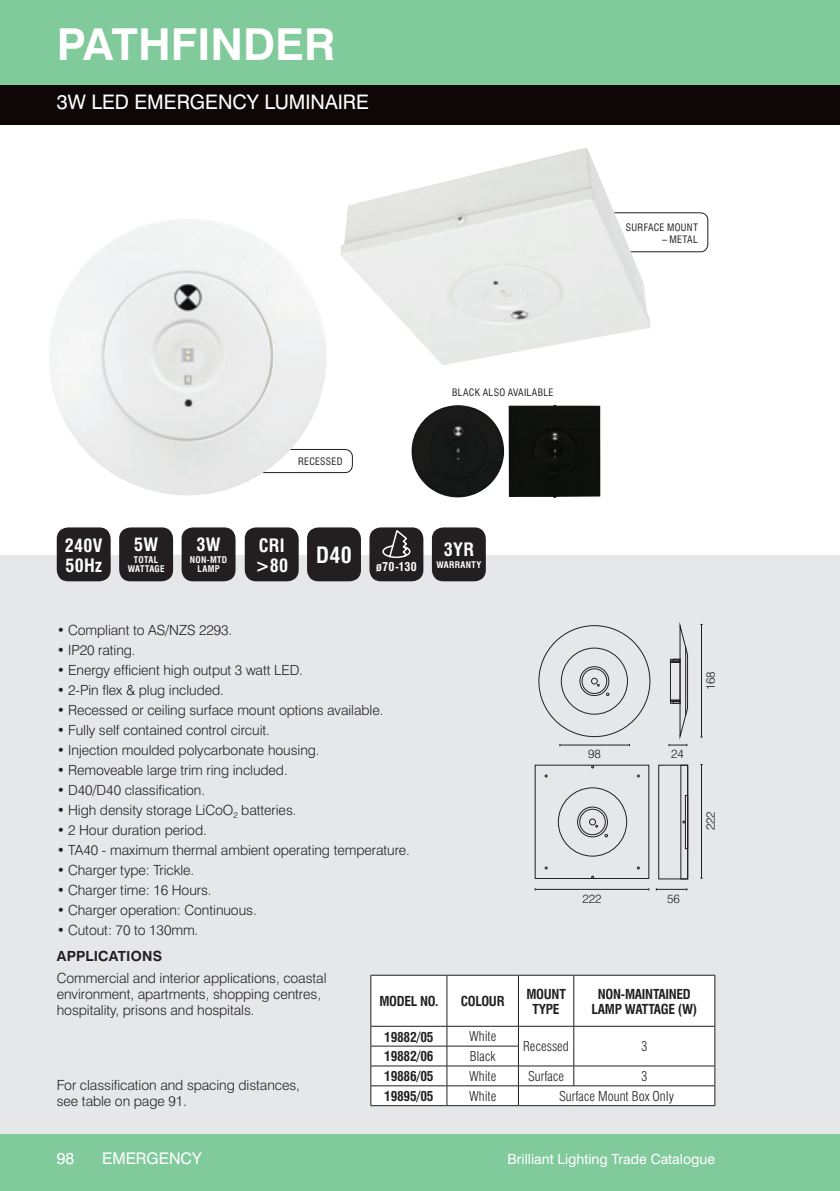
<style>
.page{position:relative;width:840px;height:1191px;background:#fff}
.page>*{position:absolute;margin:0;border:0;box-sizing:border-box;transform-origin:0 0}
.Product_Name_Left{font:700 44px "Swiss 721 BT";color:#fff}
.icons{font:700 condensed 22px "Swiss 721 BT";color:#fff}
.Product_Description{font:20px "Swiss 721 BT";color:#fff}
.icons-2{font:700 condensed 18px/20px "Swiss 721 BT";letter-spacing:.015em;color:#fff}
.t1{font:16px "Swiss 721 BT";color:#fff}
.Body{font:300 14px/16px "Swiss 721 BT";letter-spacing:-.005em;color:#231f20}
.t2{font:14px "Swiss 721 BT";color:#fff}
.Body_head{font:700 14px "Swiss 721 BT";letter-spacing:.015em;color:#231f20}
.Table_Heading_BOLD{font:700 condensed 13.4px/15px "Swiss 721 BT";letter-spacing:-.02em;color:#231f20;text-align:center}
.Table_Text_LIGHT_CON{font:300 condensed 13.4px "Swiss 721 BT";color:#231f20}
.Measurements{font:300 12px "Swiss 721 BT";letter-spacing:-.005em;color:#231f20}
.icons_small{font:700 condensed 12px "Swiss 721 BT";letter-spacing:.03em;color:#fff}
.t3{font:condensed 10px "Swiss 721 BT";letter-spacing:.025em;color:#231f20}
.icons_small-2{font:700 condensed 9px/9px "Swiss 721 BT";letter-spacing:.04em;color:#fff;text-align:center}
</style>
<div class="page">
<div style="left:0;top:0;width:839px;height:91px;background:#80ca9c"></div>
<div style="left:0;top:85px;width:839px;height:39px;background:#0e0607"></div>
<div style="left:0;top:556px;width:839px;height:635px;background:#e6e7e9"></div>
<hr style="left:839px;top:1134px;width:1px;height:57px;background:#80ca9c">
<div style="left:0;top:1134px;width:839px;height:57px;background:#80ca9c"></div>
<svg style="left:650px;top:212px;width:58px;height:40px"></svg>
<svg style="left:326px;top:449px;width:27px;height:24px"></svg>
<img style="left:49px;top:220px;width:277px;height:275px">
<img style="left:340px;top:147px;width:310px;height:218px">
<img style="left:411px;top:405px;width:93px;height:92px">
<div style="left:508px;top:405px;width:92px;height:93px;background:#0f100e"></div>
<div style="left:371px;top:976px;width:343px;height:129px;background:#fff"></div>
<hr style="left:370px;top:975px;width:76px;height:1px;background:#231f20">
<hr style="left:370px;top:975px;width:1px;height:51px;background:#231f20">
<hr style="left:446px;top:975px;width:72px;height:1px;background:#231f20">
<hr style="left:446px;top:975px;width:1px;height:51px;background:#231f20">
<hr style="left:518px;top:975px;width:55px;height:1px;background:#231f20">
<hr style="left:518px;top:975px;width:1px;height:51px;background:#231f20">
<hr style="left:573px;top:975px;width:141px;height:1px;background:#231f20">
<hr style="left:573px;top:975px;width:1px;height:51px;background:#231f20">
<hr style="left:714px;top:975px;width:1px;height:51px;background:#231f20">
<hr style="left:446px;top:1026px;width:72px;height:1px;background:#231f20">
<hr style="left:518px;top:1026px;width:55px;height:1px;background:#231f20">
<hr style="left:573px;top:1026px;width:141px;height:1px;background:#231f20">
<hr style="left:446px;top:1045px;width:72px;height:1px;background:#231f20">
<hr style="left:446px;top:1065px;width:72px;height:1px;background:#231f20">
<hr style="left:518px;top:1065px;width:55px;height:1px;background:#231f20">
<hr style="left:573px;top:1065px;width:141px;height:1px;background:#231f20">
<svg style="left:573px;top:1026px;width:1px;height:59px"></svg>
<hr style="left:446px;top:1085px;width:72px;height:1px;background:#231f20">
<svg style="left:370px;top:1026px;width:77px;height:79px;background:#f0efef"></svg>
<hr style="left:518px;top:1085px;width:55px;height:1px;background:#231f20">
<svg style="left:518px;top:1026px;width:1px;height:79px"></svg>
<hr style="left:573px;top:1085px;width:141px;height:1px;background:#231f20">
<svg style="left:714px;top:1026px;width:1px;height:79px"></svg>
<hr style="left:370px;top:1105px;width:76px;height:1px;background:#231f20">
<hr style="left:446px;top:1105px;width:72px;height:1px;background:#231f20">
<hr style="left:518px;top:1105px;width:55px;height:1px;background:#231f20">
<hr style="left:573px;top:1105px;width:141px;height:1px;background:#231f20">
<hr style="left:700px;top:624px;width:1px;height:113px;background:#231f20">
<hr style="left:700px;top:764px;width:1px;height:114px;background:#231f20">
<hr style="left:535px;top:889px;width:113px;height:1px;background:#231f20">
<hr style="left:559px;top:744px;width:70px;height:1px;background:#231f20">
<hr style="left:656px;top:889px;width:30px;height:1px;background:#231f20">
<div style="left:560px;top:648px;width:67px;height:66px;border:1px solid #231f20;border-radius:50%"></div>
<div style="left:579px;top:666px;width:29px;height:30px;border:1px solid #231f20;border-radius:50%"></div>
<div style="left:581px;top:668px;width:25px;height:25px;border:1px solid #231f20;border-radius:50%"></div>
<svg style="left:591px;top:678px;width:8px;height:8px"></svg>
<svg style="left:668px;top:625px;width:19px;height:121px"></svg>
<div style="left:557px;top:787px;width:69px;height:69px;border:1px solid #231f20;border-radius:50%"></div>
<div style="left:577px;top:807px;width:30px;height:30px;border:1px solid #231f20;border-radius:50%"></div>
<div style="left:579px;top:809px;width:26px;height:26px;border:1px solid #231f20;border-radius:50%"></div>
<div style="left:589px;top:818px;width:6px;height:7px;border:1px solid #231f20;border-radius:50%"></div>
<div style="left:658px;top:765px;width:29px;height:114px;border:1px solid #231f20"></div>
<div style="left:684px;top:795px;width:3px;height:54px;border:1px solid #231f20"></div>
<div style="left:57px;top:527px;width:54px;height:54px;background:#231f20;border-radius:11px"></div>
<div style="left:307px;top:527px;width:54px;height:54px;background:#231f20;border-radius:11px"></div>
<div style="left:181px;top:527px;width:54px;height:54px;background:#231f20;border-radius:11px"></div>
<div style="left:431px;top:527px;width:54px;height:54px;background:#231f20;border-radius:11px"></div>
<div style="left:119px;top:527px;width:54px;height:54px;background:#231f20;border-radius:11px"></div>
<div style="left:369px;top:527px;width:54px;height:54px;background:#231f20;border-radius:11px"></div>
<svg style="left:382px;top:530px;width:29px;height:29px"></svg>
<div style="left:244px;top:527px;width:54px;height:54px;background:#231f20;border-radius:11px"></div>
<p class="Product_Name_Left" style="left:57px;top:18px;width:280px">PATHFINDER</p>
<p class="Product_Description" style="left:57px;top:90px;width:313px">3W LED EMERGENCY LUMINAIRE</p>
<p class="t3" style="left:625px;top:221px;width:73px">SURFACE MOUNT</p>
<p class="t3" style="left:661px;top:233px;width:37px">– METAL</p>
<p class="t3" style="left:298px;top:455px;width:46px">RECESSED</p>
<p class="t3" style="left:452px;top:387px;width:103px">BLACK ALSO AVAILABLE</p>
<p class="icons-2" style="left:196px;top:534px;width:25px">3W</p>
<p class="icons_small-2" style="left:190px;top:555px;width:39px">NON-MTD<br>LAMP</p>
<p class="icons-2" style="left:134px;top:534px;width:25px">5W</p>
<p class="icons_small-2" style="left:128px;top:555px;width:38px">TOTAL<br>WATTAGE</p>
<p class="icons_small" style="left:376px;top:559px;width:42px">ø70-130</p>
<p class="icons-2" style="left:255px;top:535px;width:34px">CRI &gt;80</p>
<p class="icons-2" style="left:65px;top:535px;width:39px">240V<br>50Hz</p>
<p class="icons" style="left:316px;top:542px;width:37px">D40</p>
<p class="icons-2" style="left:443px;top:539px;width:31px">3YR</p>
<p class="icons_small-2" style="left:436px;top:560px;width:46px">WARRANTY</p>
<p class="Body" style="left:57px;top:622px;width:177px">• Compliant to AS/NZS 2293.</p>
<p class="Body" style="left:57px;top:642px;width:80px">• IP20 rating.</p>
<p class="Body" style="left:57px;top:662px;width:247px">• Energy efficient high output 3 watt LED.</p>
<p class="Body" style="left:57px;top:682px;width:169px">• 2-Pin flex &amp; plug included.</p>
<p class="Body" style="left:57px;top:702px;width:328px">• Recessed or ceiling surface mount options available.</p>
<p class="Body" style="left:57px;top:722px;width:214px">• Fully self contained control circuit.</p>
<p class="Body" style="left:57px;top:742px;width:264px">• Injection moulded polycarbonate housing.</p>
<p class="Body" style="left:57px;top:762px;width:232px">• Removeable large trim ring included.</p>
<p class="Body" style="left:57px;top:782px;width:150px">• D40/D40 classification.</p>
<p class="Body" style="left:57px;top:801px;width:241px">• High density storage LiCoO<sub>2</sub> batteries.</p>
<p class="Body" style="left:57px;top:821px;width:151px">• 2 Hour duration period.</p>
<p class="Body" style="left:57px;top:841px;width:354px">• TA40 - maximum thermal ambient operating temperature.</p>
<p class="Body" style="left:57px;top:861px;width:139px">• Charger type: Trickle.</p>
<p class="Body" style="left:57px;top:881px;width:156px">• Charger time: 16 Hours.</p>
<p class="Body" style="left:57px;top:901px;width:201px">• Charger operation: Continuous.</p>
<p class="Body" style="left:57px;top:921px;width:143px">• Cutout: 70 to 130mm.</p>
<p class="Body_head" style="left:57px;top:947px;width:107px">APPLICATIONS</p>
<p class="Body" style="left:57px;top:969px;width:271px">Commercial and interior applications, coastal environment, apartments, shopping centres, hospitality, prisons and hospitals.</p>
<p class="Measurements" style="left:671px;top:746px;width:14px">24</p>
<p class="Measurements" style="left:587px;top:747px;width:14px">98</p>
<p class="Measurements" style="left:667px;top:891px;width:14px">56</p>
<p class="Measurements" style="left:582px;top:891px;width:21px">222</p>
<p class="Table_Heading_BOLD" style="left:379px;top:993px;width:61px">MODEL NO.</p>
<p class="Table_Heading_BOLD" style="left:460px;top:993px;width:45px">COLOUR</p>
<p class="Table_Heading_BOLD" style="left:526px;top:986px;width:41px">MOUNT<br>TYPE</p>
<p class="Table_Heading_BOLD" style="left:591px;top:986px;width:107px">NON-MAINTAINED<br>LAMP WATTAGE (W)</p>
<p class="Table_Heading_BOLD" style="left:384px;top:1029px;width:51px">19882/05</p>
<p class="Table_Text_LIGHT_CON" style="left:469px;top:1028px;width:29px">White</p>
<p class="Table_Text_LIGHT_CON" style="left:523px;top:1038px;width:47px">Recessed</p>
<p class="Table_Text_LIGHT_CON" style="left:640px;top:1038px;width:8px">3</p>
<p class="Table_Heading_BOLD" style="left:384px;top:1049px;width:51px">19882/06</p>
<p class="Table_Text_LIGHT_CON" style="left:469px;top:1048px;width:27px">Black</p>
<p class="Table_Heading_BOLD" style="left:384px;top:1069px;width:51px">19886/05</p>
<p class="Table_Text_LIGHT_CON" style="left:469px;top:1068px;width:29px">White</p>
<p class="Table_Text_LIGHT_CON" style="left:528px;top:1068px;width:37px">Surface</p>
<p class="Table_Text_LIGHT_CON" style="left:640px;top:1068px;width:8px">3</p>
<p class="Table_Heading_BOLD" style="left:384px;top:1088px;width:51px">19895/05</p>
<p class="Table_Text_LIGHT_CON" style="left:469px;top:1088px;width:29px">White</p>
<p class="Table_Text_LIGHT_CON" style="left:558px;top:1088px;width:117px">Surface Mount Box Only</p>
<p class="Body" style="left:57px;top:1076px;width:244px">For classification and spacing distances, see table on page 91.</p>
<p class="Measurements" style="left:702px;top:690px;width:21px;rotate:-90deg">168</p>
<p class="Measurements" style="left:702px;top:830px;width:21px;rotate:-90deg">222</p>
<p class="t1" style="left:57px;top:1148px;width:19px">98</p>
<p class="t1" style="left:102px;top:1148px;width:101px">EMERGENCY</p>
<p class="t2" style="left:507px;top:1150px;width:209px">Brilliant Lighting Trade Catalogue</p>
</div>
